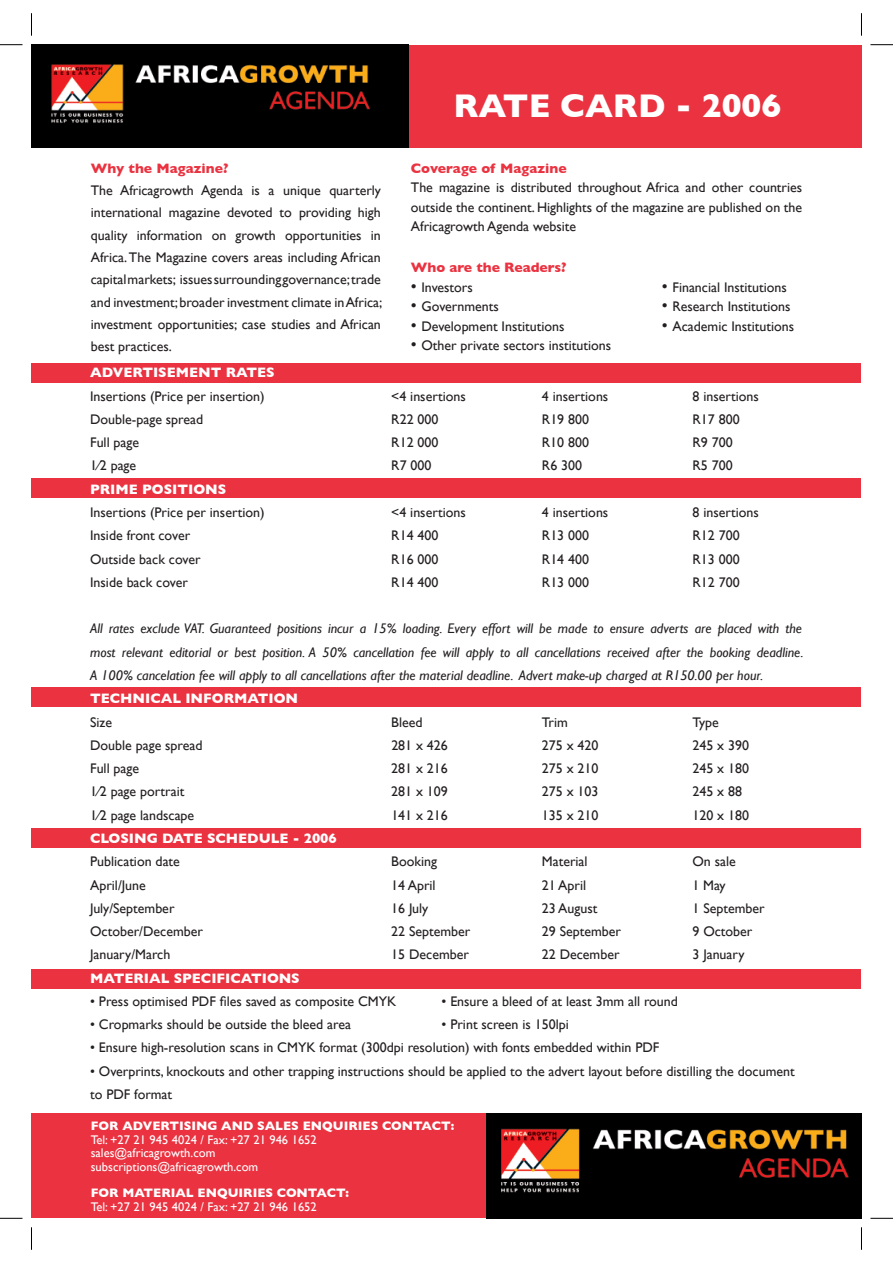
<style>
.page{position:relative;width:893px;height:1263px;background:#fff}
.page>*{position:absolute;margin:0;border:0;box-sizing:border-box;transform-origin:0 0}
.t1{font:700 33.45px "Gill Sans";color:#fff}
.t2{font:13.95px/22.4px "Gill Sans";color:#231f20;text-align:justify}
.t3{font:italic 13.95px/23.2px "Gill Sans";color:#231f20;text-align:justify}
.t4{font:700 13.95px "Gill Sans";color:#fff}
.t5{font:700 13.95px "Gill Sans";color:#ea3240}
.t6{font:12.6px/13.4px "Gill Sans";color:#fff}
.t7{font:700 12.6px "Gill Sans";color:#fff}
.s1{font-size:16.8px}
</style>
<div class="page">
<div style="left:408px;top:45px;width:453px;height:102px;background:#ea3240"></div>
<div style="left:32px;top:687px;width:829px;height:20px;background:#ea3240"></div>
<div style="left:32px;top:1114px;width:455px;height:104px;background:#ea3240"></div>
<img style="left:486px;top:1114px;width:375px;height:104px">
<div style="left:32px;top:828px;width:829px;height:20px;background:#ea3240"></div>
<div style="left:32px;top:969px;width:829px;height:19px;background:#ea3240"></div>
<div style="left:32px;top:479px;width:829px;height:19px;background:#ea3240"></div>
<div style="left:32px;top:363px;width:829px;height:20px;background:#ea3240"></div>
<img style="left:32px;top:45px;width:376px;height:102px">
<svg style="left:0;top:44px;width:22px;height:1px"></svg>
<svg style="left:870px;top:44px;width:23px;height:1px"></svg>
<svg style="left:0;top:1218px;width:22px;height:1px"></svg>
<svg style="left:870px;top:1218px;width:23px;height:1px"></svg>
<svg style="left:31px;top:13px;width:1px;height:23px"></svg>
<svg style="left:31px;top:1227px;width:1px;height:23px"></svg>
<svg style="left:861px;top:13px;width:1px;height:23px"></svg>
<svg style="left:861px;top:1227px;width:1px;height:23px"></svg>
<p class="t5" style="left:91px;top:160px;width:139px">Why the Magazine?</p>
<p class="t2" style="left:91px;top:179px;width:293px">The Africagrowth Agenda is a unique quarterly international magazine devoted to providing high quality information on growth opportunities in Africa. The Magazine covers areas including African capital markets; issues surrounding governance; trade and investment; broader investment climate in Africa; investment opportunities; case studies and African best practices.</p>
<h1 class="t1" style="left:453px;top:86px;width:329px">RATE CARD - 2006</h1>
<p class="t5" style="left:411px;top:160px;width:157px">Coverage of Magazine</p>
<p class="t2" style="left:411px;top:178px;width:393px;line-height:19.5px">The magazine is distributed throughout Africa and other countries outside the continent. Highlights of the magazine are published on the Africagrowth Agenda website</p>
<p class="t5" style="left:411px;top:259px;width:157px">Who are the Readers?</p>
<p class="t2" style="left:411px;top:276px;width:63px"><span class="s1">•</span> Investors</p>
<p class="t2" style="left:662px;top:276px;width:126px"><span class="s1">•</span> Financial Institutions</p>
<p class="t2" style="left:411px;top:295px;width:89px"><span class="s1">•</span> Governments</p>
<p class="t2" style="left:662px;top:295px;width:130px"><span class="s1">•</span> Research Institutions</p>
<p class="t2" style="left:411px;top:315px;width:155px"><span class="s1">•</span> Development Institutions</p>
<p class="t2" style="left:662px;top:315px;width:134px"><span class="s1">•</span> Academic Institutions</p>
<p class="t2" style="left:411px;top:334px;width:202px"><span class="s1">•</span> Other private sectors institutions</p>
<p class="t4" style="left:90px;top:365px;width:186px">ADVERTISEMENT RATES</p>
<p class="t2" style="left:90px;top:385px;width:176px">Insertions (Price per insertion)</p>
<p class="t2" style="left:391px;top:385px;width:76px">&lt;4 insertions</p>
<p class="t2" style="left:542px;top:385px;width:68px">4 insertions</p>
<p class="t2" style="left:692px;top:385px;width:68px">8 insertions</p>
<p class="t2" style="left:90px;top:408px;width:115px">Double-page spread</p>
<p class="t2" style="left:391px;top:408px;width:49px">R22 000</p>
<p class="t2" style="left:542px;top:408px;width:49px">R19 800</p>
<p class="t2" style="left:692px;top:408px;width:49px">R17 800</p>
<p class="t2" style="left:90px;top:431px;width:51px">Full page</p>
<p class="t2" style="left:391px;top:431px;width:49px">R12 000</p>
<p class="t2" style="left:542px;top:431px;width:49px">R10 800</p>
<p class="t2" style="left:692px;top:431px;width:42px">R9 700</p>
<p class="t2" style="left:90px;top:455px;width:48px">1⁄2 page</p>
<p class="t2" style="left:391px;top:455px;width:42px">R7 000</p>
<p class="t2" style="left:542px;top:455px;width:42px">R6 300</p>
<p class="t2" style="left:692px;top:455px;width:42px">R5 700</p>
<p class="t4" style="left:90px;top:481px;width:138px">PRIME POSITIONS</p>
<p class="t2" style="left:90px;top:501px;width:176px">Insertions (Price per insertion)</p>
<p class="t2" style="left:391px;top:501px;width:76px">&lt;4 insertions</p>
<p class="t2" style="left:542px;top:501px;width:68px">4 insertions</p>
<p class="t2" style="left:692px;top:501px;width:68px">8 insertions</p>
<p class="t2" style="left:90px;top:524px;width:102px">Inside front cover</p>
<p class="t2" style="left:391px;top:524px;width:49px">R14 400</p>
<p class="t2" style="left:542px;top:524px;width:49px">R13 000</p>
<p class="t2" style="left:692px;top:524px;width:49px">R12 700</p>
<p class="t2" style="left:90px;top:548px;width:112px">Outside back cover</p>
<p class="t2" style="left:391px;top:548px;width:49px">R16 000</p>
<p class="t2" style="left:542px;top:548px;width:49px">R14 400</p>
<p class="t2" style="left:692px;top:548px;width:49px">R13 000</p>
<p class="t2" style="left:90px;top:571px;width:99px">Inside back cover</p>
<p class="t2" style="left:391px;top:571px;width:49px">R14 400</p>
<p class="t2" style="left:542px;top:571px;width:49px">R13 000</p>
<p class="t2" style="left:692px;top:571px;width:49px">R12 700</p>
<p class="t3" style="left:90px;top:617px;width:715px">All rates exclude VAT. Guaranteed positions incur a 15% loading. Every effort will be made to ensure adverts are placed with the most relevant editorial or best position. A 50% cancellation fee will apply to all cancellations received after the booking deadline.<br>A 100% cancelation fee will apply to all cancellations after the material deadline. Advert make-up charged at R150.00 per hour.</p>
<p class="t4" style="left:90px;top:690px;width:209px">TECHNICAL INFORMATION</p>
<p class="t2" style="left:90px;top:711px;width:23px">Size</p>
<p class="t2" style="left:391px;top:711px;width:33px">Bleed</p>
<p class="t2" style="left:542px;top:711px;width:27px">Trim</p>
<p class="t2" style="left:692px;top:711px;width:28px">Type</p>
<p class="t2" style="left:90px;top:734px;width:114px">Double page spread</p>
<p class="t2" style="left:391px;top:734px;width:58px">281 x 426</p>
<p class="t2" style="left:542px;top:734px;width:58px">275 x 420</p>
<p class="t2" style="left:692px;top:734px;width:58px">245 x 390</p>
<p class="t2" style="left:90px;top:757px;width:51px">Full page</p>
<p class="t2" style="left:391px;top:757px;width:58px">281 x 216</p>
<p class="t2" style="left:542px;top:757px;width:58px">275 x 210</p>
<p class="t2" style="left:692px;top:757px;width:58px">245 x 180</p>
<p class="t2" style="left:90px;top:780px;width:96px">1⁄2 page portrait</p>
<p class="t2" style="left:391px;top:780px;width:58px">281 x 109</p>
<p class="t2" style="left:542px;top:780px;width:58px">275 x 103</p>
<p class="t2" style="left:692px;top:780px;width:51px">245 x 88</p>
<p class="t2" style="left:90px;top:804px;width:106px">1⁄2 page landscape</p>
<p class="t2" style="left:391px;top:804px;width:58px">141 x 216</p>
<p class="t2" style="left:542px;top:804px;width:58px">135 x 210</p>
<p class="t2" style="left:692px;top:804px;width:58px">120 x 180</p>
<p class="t4" style="left:90px;top:830px;width:248px">CLOSING DATE SCHEDULE - 2006</p>
<p class="t2" style="left:90px;top:850px;width:91px">Publication date</p>
<p class="t2" style="left:391px;top:850px;width:47px">Booking</p>
<p class="t2" style="left:542px;top:850px;width:47px">Material</p>
<p class="t2" style="left:692px;top:850px;width:45px">On sale</p>
<p class="t2" style="left:90px;top:874px;width:57px">April/June</p>
<p class="t2" style="left:391px;top:874px;width:46px">14 April</p>
<p class="t2" style="left:542px;top:874px;width:46px">21 April</p>
<p class="t2" style="left:692px;top:874px;width:35px">1 May</p>
<p class="t2" style="left:90px;top:897px;width:86px">July/September</p>
<p class="t2" style="left:391px;top:897px;width:39px">16 July</p>
<p class="t2" style="left:542px;top:897px;width:57px">23 August</p>
<p class="t2" style="left:692px;top:897px;width:74px">1 September</p>
<p class="t2" style="left:90px;top:920px;width:114px">October/December</p>
<p class="t2" style="left:391px;top:920px;width:81px">22 September</p>
<p class="t2" style="left:542px;top:920px;width:81px">29 September</p>
<p class="t2" style="left:692px;top:920px;width:61px">9 October</p>
<p class="t2" style="left:90px;top:943px;width:82px">January/March</p>
<p class="t2" style="left:391px;top:943px;width:79px">15 December</p>
<p class="t2" style="left:542px;top:943px;width:79px">22 December</p>
<p class="t2" style="left:692px;top:943px;width:54px">3 January</p>
<p class="t4" style="left:90px;top:970px;width:211px">MATERIAL SPECIFICATIONS</p>
<p class="t2" style="left:90px;top:990px;width:308px">• Press optimised PDF files saved as composite CMYK</p>
<p class="t2" style="left:441px;top:990px;width:238px">• Ensure a bleed of at least 3mm all round</p>
<p class="t2" style="left:90px;top:1013px;width:262px">• Cropmarks should be outside the bleed area</p>
<p class="t2" style="left:441px;top:1013px;width:129px">• Print screen is 150lpi</p>
<p class="t2" style="left:90px;top:1037px;width:571px">• Ensure high-resolution scans in CMYK format (300dpi resolution) with fonts embedded within PDF</p>
<p class="t2" style="left:90px;top:1059px;width:706px;line-height:23.2px">• Overprints, knockouts and other trapping instructions should be applied to the advert layout before distilling the document to PDF format</p>
<p class="t7" style="left:91px;top:1119px;width:365px">FOR ADVERTISING AND SALES ENQUIRIES CONTACT:</p>
<p class="t6" style="left:91px;top:1133px;width:228px">Tel: +27 21 945 4024 / Fax: +27 21 946 1652 sales@africagrowth.com subscriptions@africagrowth.com</p>
<p class="t7" style="left:91px;top:1186px;width:260px">FOR MATERIAL ENQUIRIES CONTACT:</p>
<p class="t6" style="left:91px;top:1200px;width:228px">Tel: +27 21 945 4024 / Fax: +27 21 946 1652</p>
</div>
